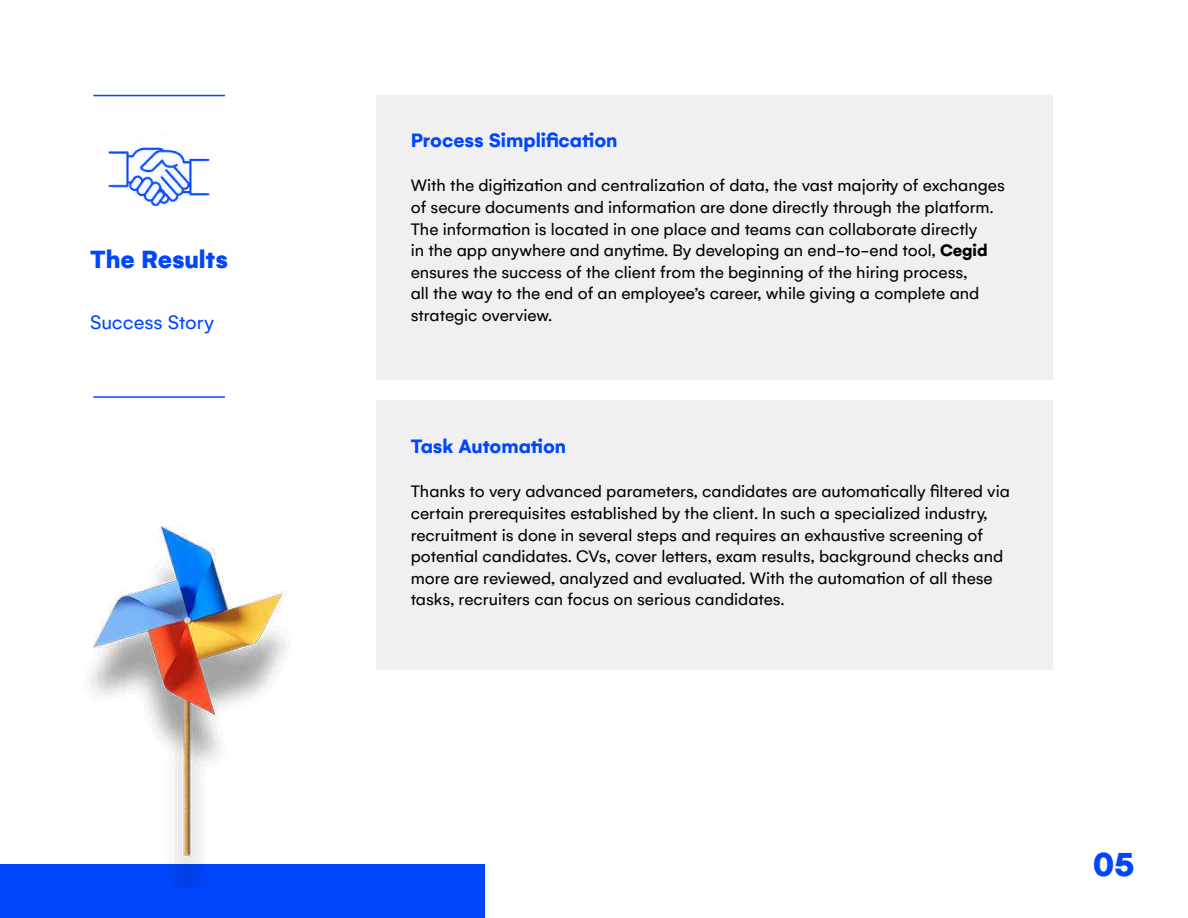
<style>
.page{position:relative;width:1188px;height:918px;background:#fff}
.page>*{position:absolute;margin:0;border:0;box-sizing:border-box;transform-origin:0 0}
.t1{font:900 36px "Gelion";color:#0046fd}
.t2{font:900 27px "Gelion";color:#0046fd}
.t3{font:700 21px "Gelion";color:#0046fd}
.t4{font:21px "Gelion";letter-spacing:-.005em;color:#0046fd}
.t5{font:18px/21.6px "Gelion";color:#000}
.s1{font-weight:700}
</style>
<div class="page">
<hr style="left:93px;top:396px;width:132px;height:2px;background:#0046fd">
<hr style="left:93px;top:95px;width:132px;height:1px;background:#0046fd">
<div style="left:376px;top:95px;width:677px;height:284px;background:#f0eff1"></div>
<div style="left:0;top:864px;width:484px;height:54px;background:#0046fd"></div>
<div style="left:376px;top:401px;width:677px;height:269px;background:#f0eff1"></div>
<img style="left:108px;top:144px;width:102px;height:63px">
<img style="left:91px;top:527px;width:197px;height:361px">
<h2 class="t2" style="left:90px;top:249px;width:140px">The Results</h2>
<p class="t4" style="left:90px;top:315px;width:126px">Success Story</p>
<p class="t3" style="left:411px;top:127px;width:208px">Process Simplification</p>
<p class="t5" style="left:411px;top:174px;width:596px">With the digitization and centralization of data, the vast majority of exchanges of secure documents and information are done directly through the platform.<br>The information is located in one place and teams can collaborate directly<br>in the app anywhere and anytime. By developing an end-to-end tool, <span class="s1">Cegid </span>ensures the success of the client from the beginning of the hiring process,<br>all the way to the end of an employee’s career, while giving a complete and strategic overview.</p>
<p class="t3" style="left:411px;top:433px;width:157px">Task Automation</p>
<p class="t5" style="left:411px;top:480px;width:601px">Thanks to very advanced parameters, candidates are automatically filtered via certain prerequisites established by the client. In such a specialized industry, recruitment is done in several steps and requires an exhaustive screening of potential candidates. CVs, cover letters, exam results, background checks and more are reviewed, analyzed and evaluated. With the automation of all these tasks, recruiters can focus on serious candidates.</p>
<h1 class="t1" style="left:1093px;top:849px;width:43px">05</h1>
</div>
